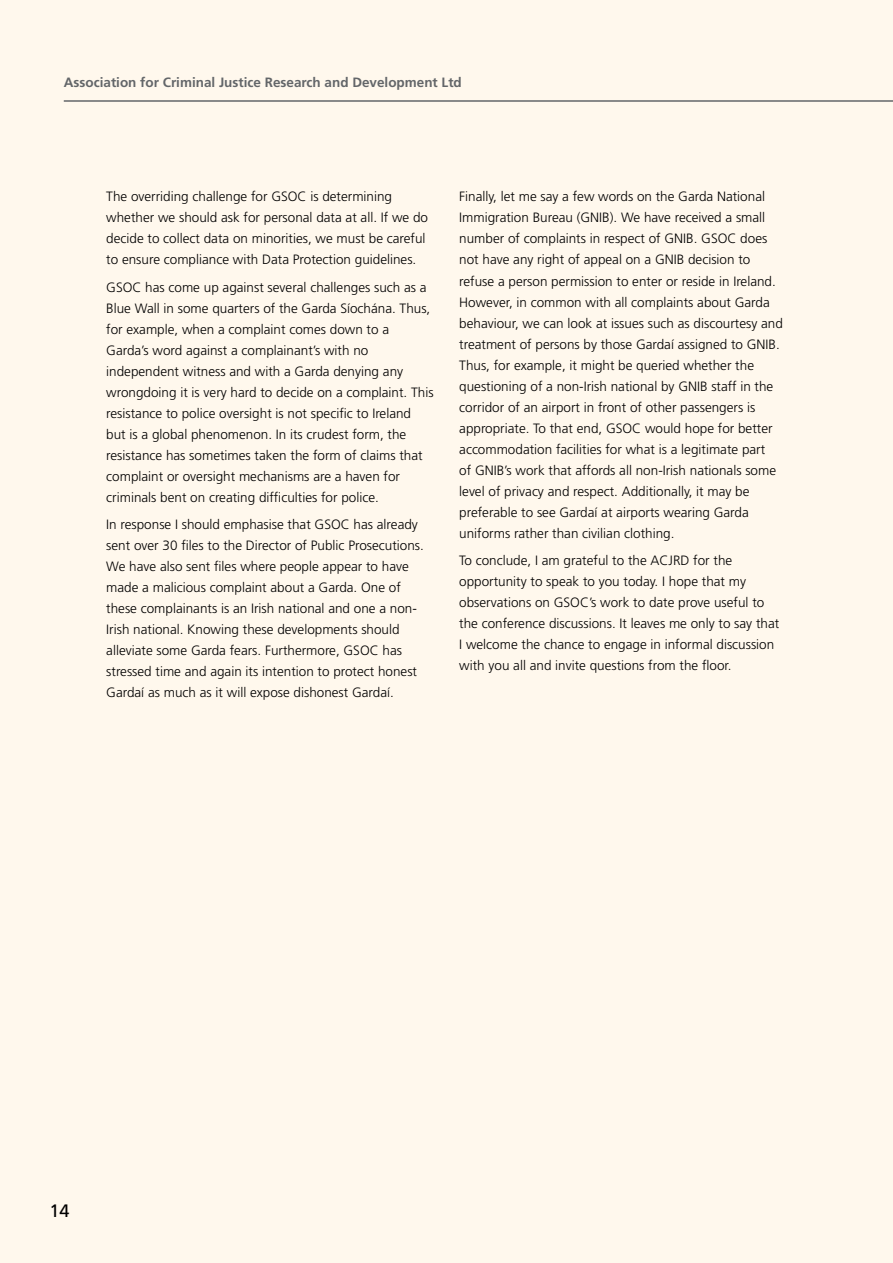
<style>
.page{position:relative;width:893px;height:1263px;background:#fff8ed}
.page>*{position:absolute;margin:0;border:0;box-sizing:border-box;transform-origin:0 0}
.t1{font:18px "Frutiger LT Std";color:#000}
.t2{font:300 13.5px/21px "Frutiger LT Std";color:#000}
.t3{font:700 13.5px "Frutiger LT Std";color:#636669}
</style>
<div class="page">
<hr style="left:64px;top:100px;width:829px;height:2px;background:#636669">
<p class="t3" style="left:64px;top:74px;width:400px">Association for Criminal Justice Research and Development Ltd</p>
<p class="t2" style="left:106px;top:187px;width:323px">The overriding challenge for GSOC is determining whether we should ask for personal data at all. If we do decide to collect data on minorities, we must be careful to ensure compliance with Data Protection guidelines.</p>
<p class="t2" style="left:106px;top:277px;width:329px">GSOC has come up against several challenges such as a Blue Wall in some quarters of the Garda Síochána. Thus, for example, when a complaint comes down to a Garda’s word against a complainant’s with no independent witness and with a Garda denying any wrongdoing it is very hard to decide on a complaint. This resistance to police oversight is not specific to Ireland but is a global phenomenon. In its crudest form, the resistance has sometimes taken the form of claims that complaint or oversight mechanisms are a haven for criminals bent on creating difficulties for police.</p>
<p class="t2" style="left:106px;top:514px;width:319px">In response I should emphasise that GSOC has already sent over 30 files to the Director of Public Prosecutions.<br>We have also sent files where people appear to have made a malicious complaint about a Garda. One of these complainants is an Irish national and one a non-Irish national. Knowing these developments should alleviate some Garda fears. Furthermore, GSOC has stressed time and again its intention to protect honest Gardaí as much as it will expose dishonest Gardaí.</p>
<p class="t2" style="left:459px;top:187px;width:325px">Finally, let me say a few words on the Garda National Immigration Bureau (GNIB). We have received a small number of complaints in respect of GNIB. GSOC does not have any right of appeal on a GNIB decision to refuse a person permission to enter or reside in Ireland.<br>However, in common with all complaints about Garda behaviour, we can look at issues such as discourtesy and treatment of persons by those Gardaí assigned to GNIB.<br>Thus, for example, it might be queried whether the questioning of a non-Irish national by GNIB staff in the corridor of an airport in front of other passengers is appropriate. To that end, GSOC would hope for better accommodation facilities for what is a legitimate part<br>of GNIB’s work that affords all non-Irish nationals some level of privacy and respect. Additionally, it may be preferable to see Gardaí at airports wearing Garda uniforms rather than civilian clothing.</p>
<p class="t2" style="left:459px;top:550px;width:322px">To conclude, I am grateful to the ACJRD for the opportunity to speak to you today. I hope that my observations on GSOC’s work to date prove useful to the conference discussions. It leaves me only to say that I welcome the chance to engage in informal discussion with you all and invite questions from the floor.</p>
<h1 class="t1" style="left:50px;top:1200px;width:10px">14</h1>
</div>
